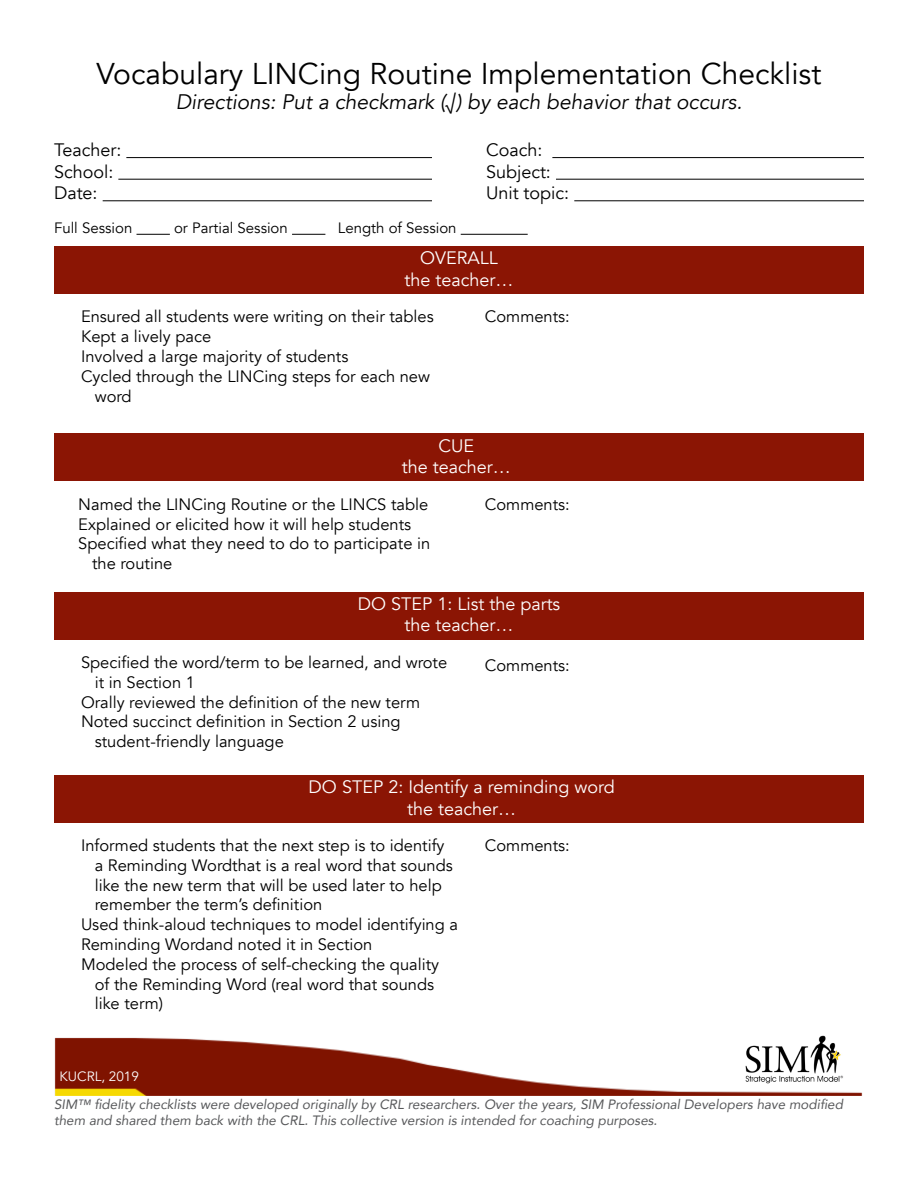
<style>
.page{position:relative;width:918px;height:1188px;background:#fff}
.page>*{position:absolute;margin:0;border:0;box-sizing:border-box;transform-origin:0 0}
.t1{font:30px "Avenir";color:#000}
.t2{font:italic 21px "Avenir";color:#000}
.t3{font:18px/21.6px "Avenir";color:#fff;text-align:center}
.t4{font:18px/21.6px "Avenir";color:#000}
.t5{font:16.5px "Avenir";color:#000}
.t6{font:15px "Avenir";color:#000}
.t7{font:italic 13.5px/16.2px "Avenir";color:#58595b}
.t8{font:13.5px "Avenir";color:#fff}
</style>
<div class="page">
<img style="left:54px;top:1038px;width:809px;height:57px">
<img style="left:744px;top:1035px;width:102px;height:54px">
<hr style="left:126px;top:157px;width:306px;height:1px;background:#000">
<hr style="left:118px;top:179px;width:314px;height:1px;background:#000">
<hr style="left:103px;top:200px;width:329px;height:1px;background:#000">
<hr style="left:552px;top:157px;width:312px;height:1px;background:#000">
<hr style="left:556px;top:179px;width:308px;height:1px;background:#000">
<hr style="left:574px;top:200px;width:290px;height:1px;background:#000">
<hr style="left:137px;top:234px;width:33px;height:1px;background:#000">
<hr style="left:292px;top:234px;width:33px;height:1px;background:#000">
<hr style="left:461px;top:234px;width:67px;height:1px;background:#000">
<div style="left:54px;top:246px;width:810px;height:48px;background:#8b1504"></div>
<div style="left:54px;top:434px;width:810px;height:47px;background:#8b1504"></div>
<div style="left:54px;top:592px;width:810px;height:47px;background:#8b1504"></div>
<div style="left:54px;top:775px;width:810px;height:47px;background:#8b1504"></div>
<h1 class="t1" style="left:97px;top:56px;width:726px">Vocabulary LINCing Routine Implementation Checklist</h1>
<p class="t2" style="left:176px;top:89px;width:568px">Directions: Put a checkmark (√) by each behavior that occurs.</p>
<p class="t4" style="left:54px;top:140px;width:69px">Teacher:<br>School:<br>Date:</p>
<p class="t4" style="left:486px;top:140px;width:85px">Coach:<br>Subject:<br>Unit topic:</p>
<p class="t6" style="left:54px;top:219px;width:80px">Full Session</p>
<p class="t6" style="left:174px;top:219px;width:115px">or Partial Session</p>
<p class="t6" style="left:338px;top:219px;width:120px">Length of Session</p>
<p class="t3" style="left:405px;top:248px;width:110px">OVERALL<br>the teacher…</p>
<p class="t5" style="left:81px;top:307px;width:354px">Ensured all students were writing on their tables</p>
<p class="t5" style="left:81px;top:327px;width:132px">Kept a lively pace</p>
<p class="t5" style="left:81px;top:347px;width:269px">Involved a large majority of students</p>
<p class="t5" style="left:81px;top:366px;width:351px">Cycled through the LINCing steps for each new</p>
<p class="t5" style="left:95px;top:386px;width:38px">word</p>
<p class="t5" style="left:485px;top:307px;width:86px">Comments:</p>
<p class="t3" style="left:402px;top:435px;width:110px">CUE<br>the teacher…</p>
<p class="t5" style="left:78px;top:494px;width:352px">Named the LINCing Routine or the LINCS table</p>
<p class="t5" style="left:78px;top:514px;width:334px">Explained or elicited how it will help students</p>
<p class="t5" style="left:78px;top:534px;width:353px">Specified what they need to do to participate in</p>
<p class="t5" style="left:92px;top:554px;width:82px">the routine</p>
<p class="t5" style="left:485px;top:494px;width:86px">Comments:</p>
<p class="t3" style="left:358px;top:593px;width:204px">DO STEP 1: List the parts the teacher…</p>
<p class="t5" style="left:81px;top:652px;width:368px">Specified the word/term to be learned, and wrote</p>
<p class="t5" style="left:95px;top:672px;width:102px">it in Section 1</p>
<p class="t5" style="left:81px;top:692px;width:341px">Orally reviewed the definition of the new term</p>
<p class="t5" style="left:81px;top:712px;width:321px">Noted succinct definition in Section 2 using</p>
<p class="t5" style="left:95px;top:732px;width:191px">student-friendly language</p>
<p class="t3" style="left:309px;top:776px;width:308px">DO STEP 2: Identify a reminding word the teacher…</p>
<p class="t5" style="left:81px;top:836px;width:365px">Informed students that the next step is to identify</p>
<p class="t5" style="left:95px;top:855px;width:360px">a Reminding Wordthat is a real word that sounds</p>
<p class="t5" style="left:95px;top:875px;width:348px">like the new term that will be used later to help</p>
<p class="t5" style="left:95px;top:895px;width:229px">remember the term’s definition</p>
<p class="t5" style="left:81px;top:915px;width:379px">Used think-aloud techniques to model identifying a</p>
<p class="t5" style="left:81px;top:935px;width:293px">Reminding Wordand noted it in Section</p>
<p class="t5" style="left:81px;top:954px;width:360px">Modeled the process of self-checking the quality</p>
<p class="t5" style="left:95px;top:974px;width:341px">of the Reminding Word (real word that sounds</p>
<p class="t5" style="left:95px;top:994px;width:70px">like term)</p>
<p class="t5" style="left:485px;top:655px;width:86px">Comments:</p>
<p class="t5" style="left:485px;top:836px;width:86px">Comments:</p>
<p class="t8" style="left:59px;top:1068px;width:81px">KUCRL, 2019</p>
<p class="t7" style="left:54px;top:1096px;width:791px">SIM™ fidelity checklists were developed originally by CRL researchers. Over the years, SIM Professional Developers have modified them and shared them back with the CRL. This collective version is intended for coaching purposes.</p>
</div>
